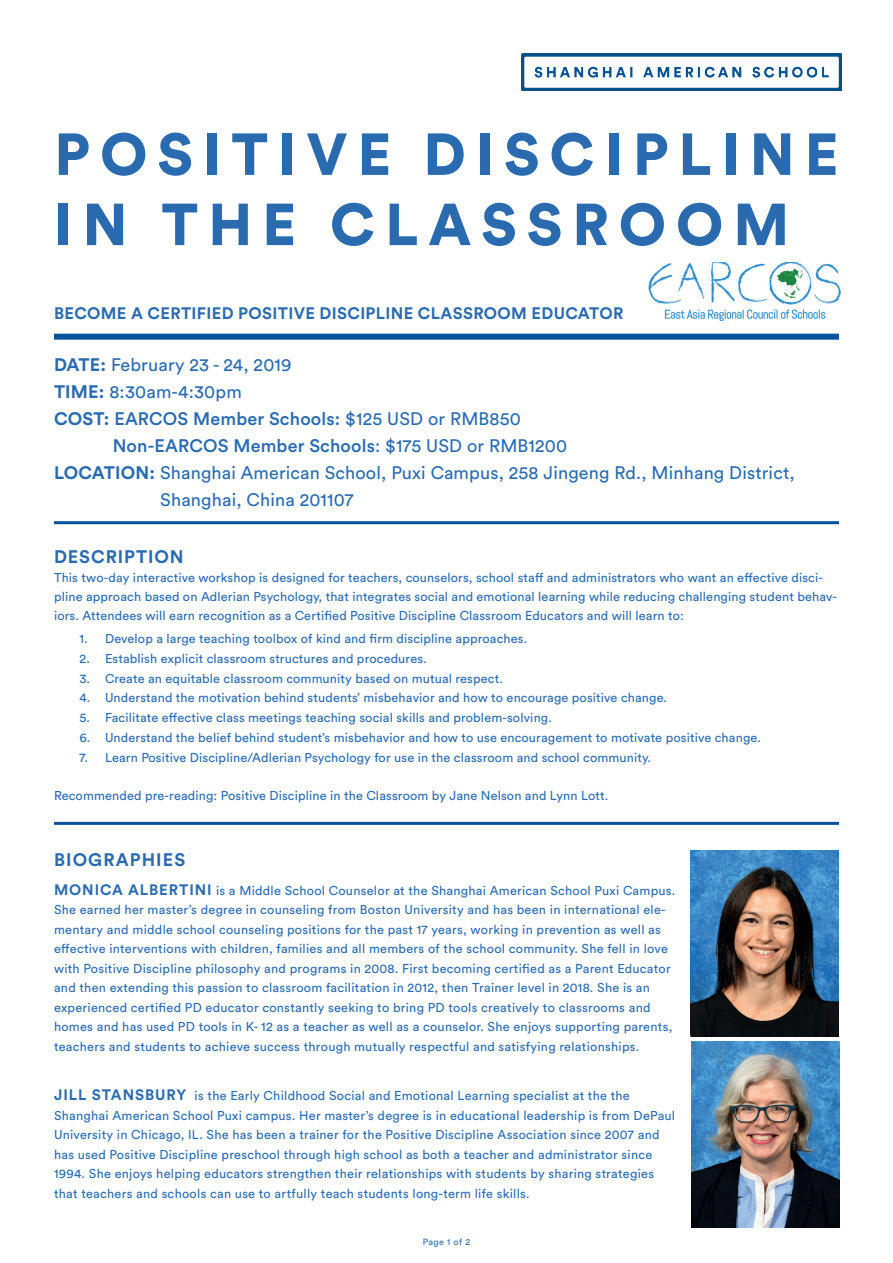
<style>
.page{position:relative;width:893px;height:1263px;background:#fff}
.page>*{position:absolute;margin:0;border:0;box-sizing:border-box;transform-origin:0 0}
.t1{font:900 58.5px/70.2px "Circular Std";letter-spacing:.17em;color:#2a6bb0}
.t2{font:18px "Circular Std";letter-spacing:.01em;color:#2a6bb0}
.t3{font:500 18px "Circular Std";letter-spacing:.01em;color:#2a6bb0}
.t4{font:700 18px "Circular Std";letter-spacing:.055em;color:#2a6bb0}
.t5{font:700 16.5px "Circular Std";letter-spacing:.02em;color:#2a6bb0}
.t6{font:12.75px/19.5px "Circular Std";letter-spacing:.015em;color:#2a6bb0}
.t7{font:9px "Circular Std";letter-spacing:.05em;color:#2a6bb0}
.s1{font-weight:700}
.s2{font-weight:400}
.s3{font-weight:700;font-size:15px}
</style>
<div class="page">
<div style="left:54px;top:334px;width:785px;height:6px;background:#01529b"></div>
<hr style="left:54px;top:521px;width:785px;height:3px;background:#01529b">
<hr style="left:54px;top:822px;width:785px;height:3px;background:#01529b">
<img style="left:521px;top:54px;width:320px;height:37px">
<img style="left:649px;top:263px;width:191px;height:57px">
<img style="left:690px;top:850px;width:149px;height:186px">
<img style="left:691px;top:1041px;width:149px;height:186px">
<h1 class="t1" style="left:54px;top:118px;width:786px">POSITIVE DISCIPLINE<br>IN THE CLASSROOM</h1>
<p class="t5" style="left:54px;top:303px;width:571px">BECOME A CERTIFIED POSITIVE DISCIPLINE CLASSROOM EDUCATOR</p>
<h2 class="t2" style="left:54px;top:353px;width:239px"><span class="s1">DATE:</span> February 23 - 24, 2019</h2>
<h2 class="t2" style="left:54px;top:380px;width:189px"><span class="s1">TIME:</span> 8:30am-4:30pm</h2>
<h2 class="t3" style="left:54px;top:407px;width:468px"><span class="s1">COST:</span> EARCOS Member Schools: <span class="s2">$125 USD or RMB850</span></h2>
<h2 class="t3" style="left:113px;top:434px;width:456px">Non-EARCOS Member Schools<span class="s2">: $175 USD or RMB1200</span></h2>
<h2 class="t2" style="left:54px;top:461px;width:742px"><span class="s1">LOCATION:</span> Shanghai American School, Puxi Campus, 258 Jingeng Rd., Minhang District,</h2>
<h2 class="t2" style="left:160px;top:488px;width:195px">Shanghai, China 201107</h2>
<h2 class="t4" style="left:54px;top:545px;width:131px">DESCRIPTION</h2>
<p class="t6" style="left:54px;top:568px;width:785px;line-height:18.8px">This two-day interactive workshop is designed for teachers, counselors, school staff and administrators who want an effective disci&shy;pline approach based on Adlerian Psychology, that integrates social and emotional learning while reducing challenging student behav&shy;iors. Attendees will earn recognition as a Certified Positive Discipline Classroom Educators and will learn to:</p>
<p class="t6" style="left:80px;top:629px;width:449px">1. Develop a large teaching toolbox of kind and firm discipline approaches.</p>
<p class="t6" style="left:80px;top:648px;width:349px">2. Establish explicit classroom structures and procedures.</p>
<p class="t6" style="left:80px;top:668px;width:425px">3. Create an equitable classroom community based on mutual respect.</p>
<p class="t6" style="left:80px;top:688px;width:589px">4. Understand the motivation behind students’ misbehavior and how to encourage positive change.</p>
<p class="t6" style="left:80px;top:708px;width:474px">5. Facilitate effective class meetings teaching social skills and problem-solving.</p>
<p class="t6" style="left:80px;top:728px;width:683px">6. Understand the belief behind student’s misbehavior and how to use encouragement to motivate positive change.</p>
<p class="t6" style="left:80px;top:747px;width:573px">7. Learn Positive Discipline/Adlerian Psychology for use in the classroom and school community.</p>
<p class="t6" style="left:54px;top:786px;width:556px">Recommended pre-reading: Positive Discipline in the Classroom by Jane Nelson and Lynn Lott.</p>
<h2 class="t4" style="left:54px;top:848px;width:133px">BIOGRAPHIES</h2>
<p class="t6" style="left:54px;top:880px;width:623px"><span class="s3">MONICA ALBERTINI</span> is a Middle School Counselor at the Shanghai American School Puxi Campus.<br>She earned her master’s degree in counseling from Boston University and has been in international ele&shy;mentary and middle school counseling positions for the past 17 years, working in prevention as well as effective interventions with children, families and all members of the school community. She fell in love with Positive Discipline philosophy and programs in 2008. First becoming certified as a Parent Educator and then extending this passion to classroom facilitation in 2012, then Trainer level in 2018. She is an experienced certified PD educator constantly seeking to bring PD tools creatively to classrooms and homes and has used PD tools in K- 12 as a teacher as well as a counselor. She enjoys supporting parents, teachers and students to achieve success through mutually respectful and satisfying relationships.</p>
<p class="t6" style="left:54px;top:1086px;width:623px"><span class="s3">JILL STANSBURY</span> is the Early Childhood Social and Emotional Learning specialist at the the Shanghai American School Puxi campus. Her master’s degree is in educational leadership is from DePaul University in Chicago, IL. She has been a trainer for the Positive Discipline Association since 2007 and has used Positive Discipline preschool through high school as both a teacher and administrator since 1994. She enjoys helping educators strengthen their relationships with students by sharing strategies that teachers and schools can use to artfully teach students long-term life skills.</p>
<p class="t7" style="left:423px;top:1236px;width:49px">Page 1 of 2</p>
</div>
